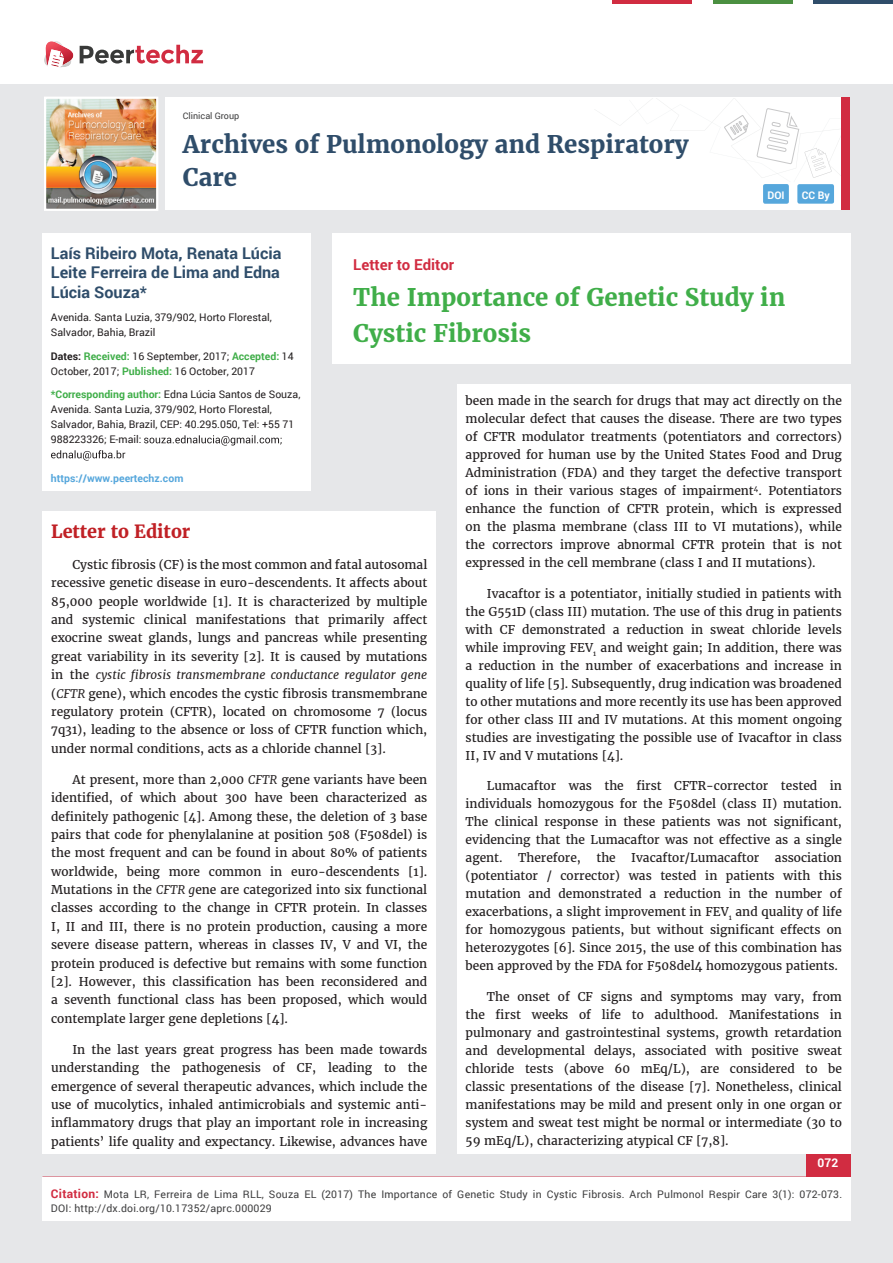
<style>
.page{position:relative;width:893px;height:1263px;background:#e6e7e9}
.page>*{position:absolute;margin:0;border:0;box-sizing:border-box;transform-origin:0 0}
.t1{font:700 24px/36px "Merriweather";color:#40ae49}
.t2{font:700 24px/33px "Merriweather";color:#2f4d6a}
.t3{font:700 18px "Merriweather";color:#c02025}
.t4{font:700 16.2px/19.5px "Roboto";color:#2f4d6a;text-align:justify}
.t5{font:700 15px "Roboto";color:#d12c41}
.t6{font:12px/18px "Merriweather";color:#231f20;text-align:justify}
.t7{font:700 12px "Roboto";color:#fff}
.t8{font:10.5px/15px "Roboto";color:#231f20}
.t9{font:10.5px/13.5px "Roboto";letter-spacing:.02em;color:#3e3e3f}
.t10{font:700 10.5px "Roboto";color:#56a7dc}
.t11{font:700 10.5px "Roboto";color:#fff}
.t12{font:9px "Roboto";color:#3e3e3f}
.s1{font-weight:700}
.s2{font-weight:700;color:#40ae49}
.s3{font-style:italic}
.s4{font-weight:700;font-size:12px;color:#d12c41}
</style>
<div class="page">
<div style="left:165px;top:98px;width:684px;height:112px;background:#fff"></div>
<svg style="left:596px;top:100px;width:245px;height:78px"></svg>
<div style="left:841px;top:98px;width:8px;height:112px;background:#d12c41"></div>
<img style="left:47px;top:100px;width:108px;height:108px">
<div style="left:44px;top:97px;width:114px;height:114px;border:2px solid #fff"></div>
<div style="left:0;top:0;width:893px;height:83px;background:#fff"></div>
<svg style="left:44px;top:41px;width:159px;height:27px"></svg>
<div style="left:763px;top:184px;width:26px;height:20px;background:#56a7dc;border-radius:2px"></div>
<div style="left:797px;top:184px;width:37px;height:20px;background:#56a7dc;border-radius:2px"></div>
<hr style="left:713px;top:0;width:79px;height:3px;background:#4b9041">
<hr style="left:612px;top:0;width:80px;height:3px;background:#d12c41">
<hr style="left:813px;top:0;width:80px;height:3px;background:#2f4d6a">
<div style="left:806px;top:1154px;width:44px;height:46px;background:#d12c41"></div>
<div style="left:42px;top:1177px;width:809px;height:43px;background:#fff"></div>
<div style="left:332px;top:233px;width:518px;height:130px;background:#fff"></div>
<div style="left:42px;top:233px;width:269px;height:257px;background:#fff"></div>
<svg style="left:144px;top:435px;width:138px;height:11px"></svg>
<svg style="left:51px;top:450px;width:74px;height:11px"></svg>
<div style="left:43px;top:512px;width:393px;height:642px;background:#fff"></div>
<div style="left:457px;top:384px;width:393px;height:770px;background:#fff"></div>
<p class="t12" style="left:183px;top:110px;width:58px">Clinical Group</p>
<h1 class="t2" style="left:183px;top:128px;width:507px">Archives of Pulmonology and Respiratory<br>Care</h1>
<p class="t11" style="left:767px;top:188px;width:19px">DOI</p>
<p class="t11" style="left:802px;top:188px;width:29px">CC By</p>
<h3 class="t4" style="left:51px;top:243px;width:232px">Laís Ribeiro Mota, Renata Lúcia Leite Ferreira de Lima and Edna Lúcia Souza*</h3>
<p class="t8" style="left:51px;top:310px;width:223px">Avenida. Santa Luzia, 379/902, Horto Florestal,<br>Salvador, Bahia, Brazil</p>
<p class="t8" style="left:51px;top:348px;width:244px"><span class="s1">Dates:</span> <span class="s2">Received:</span> 16 September, 2017; <span class="s2">Accepted:</span> 14<br>October, 2017; <span class="s2">Published:</span> 16 October, 2017</p>
<p class="t8" style="left:51px;top:387px;width:251px"><span class="s2">*Corresponding author:</span> Edna Lúcia Santos de Souza, Avenida. Santa Luzia, 379/902, Horto Florestal, Salvador, Bahia, Brazil, CEP: 40.295.050, Tel: +55 71<br>988223326; E-mail:</p>
<p class="t10" style="left:51px;top:471px;width:134px">https://www.peertechz.com</p>
<h2 class="t3" style="left:51px;top:520px;width:141px">Letter to Editor</h2>
<p class="t6" style="left:51px;top:555px;width:378px;line-height:18.5px;text-indent:21px">Cystic fibrosis (CF) is the most common and fatal autosomal recessive genetic disease in euro-descendents. It affects about 85,000 people worldwide [1]. It is characterized by multiple and systemic clinical manifestations that primarily affect exocrine sweat glands, lungs and pancreas while presenting great variability in its severity [2]. It is caused by mutations in the <span class="s3">cystic fibrosis transmembrane conductance regulator gene </span>(<span class="s3">CFTR</span> gene), which encodes the cystic fibrosis transmembrane regulatory protein (CFTR), located on chromosome 7 (locus 7q31), leading to the absence or loss of CFTR function which, under normal conditions, acts as a chloride channel [3].</p>
<p class="t6" style="left:51px;top:770px;width:378px;line-height:18.5px;text-indent:21px">At present, more than 2,000 <span class="s3">CFTR</span> gene variants have been identified, of which about 300 have been characterized as definitely pathogenic [4]. Among these, the deletion of 3 base pairs that code for phenylalanine at position 508 (F508del) is the most frequent and can be found in about 80% of patients worldwide, being more common in euro-descendents [1].<br>Mutations in the <span class="s3">CFTR g</span>ene are categorized into six functional classes according to the change in CFTR protein. In classes I, II and III, there is no protein production, causing a more severe disease pattern, whereas in classes IV, V and VI, the protein produced is defective but remains with some function [2]. However, this classification has been reconsidered and a seventh functional class has been proposed, which would contemplate larger gene depletions [4].</p>
<p class="t6" style="left:51px;top:1040px;width:378px;line-height:18.5px;text-indent:21px">In the last years great progress has been made towards understanding the pathogenesis of CF, leading to the emergence of several therapeutic advances, which include the use of mucolytics, inhaled antimicrobials and systemic anti&shy;inflammatory drugs that play an important role in increasing patients’ life quality and expectancy. Likewise, advances have</p>
<p class="t5" style="left:353px;top:254px;width:102px">Letter to Editor</p>
<h1 class="t1" style="left:353px;top:279px;width:434px">The Importance of Genetic Study in<br>Cystic Fibrosis</h1>
<p class="t6" style="left:466px;top:392px;width:378px">been made in the search for drugs that may act directly on the molecular defect that causes the disease. There are two types of CFTR modulator treatments (potentiators and correctors) approved for human use by the United States Food and Drug Administration (FDA) and they target the defective transport of ions in their various stages of impairment<sup>4</sup>. Potentiators enhance the function of CFTR protein, which is expressed on the plasma membrane (class III to VI mutations), while the correctors improve abnormal CFTR protein that is not expressed in the cell membrane (class I and II mutations).</p>
<p class="t6" style="left:466px;top:584px;width:378px;text-indent:21px">Ivacaftor is a potentiator, initially studied in patients with the G551D (class III) mutation. The use of this drug in patients with CF demonstrated a reduction in sweat chloride levels while improving FEV<sub>1</sub> and weight gain; In addition, there was a reduction in the number of exacerbations and increase in quality of life [5]. Subsequently, drug indication was broadened to other mutations and more recently its use has been approved for other class III and IV mutations. At this moment ongoing studies are investigating the possible use of Ivacaftor in class II, IV and V mutations [4].</p>
<p class="t6" style="left:466px;top:777px;width:378px;text-indent:21px">Lumacaftor was the first CFTR-corrector tested in individuals homozygous for the F508del (class II) mutation.<br>The clinical response in these patients was not significant, evidencing that the Lumacaftor was not effective as a single agent.</p>
<p class="t6" style="left:518px;top:849px;width:64px">Therefore,</p>
<p class="t6" style="left:596px;top:849px;width:21px">the</p>
<p class="t6" style="left:631px;top:849px;width:130px">Ivacaftor/Lumacaftor</p>
<p class="t6" style="left:466px;top:849px;width:378px;text-indent:309px">association (potentiator / corrector) was tested in patients with this mutation and demonstrated a reduction in the number of exacerbations, a slight improvement in FEV<sub>1</sub> and quality of life for homozygous patients, but without significant effects on heterozygotes [6]. Since 2015, the use of this combination has been approved by the FDA for F508del4 homozygous patients.</p>
<p class="t6" style="left:466px;top:988px;width:378px;text-indent:21px">The onset of CF signs and symptoms may vary, from the first weeks of life to adulthood. Manifestations in pulmonary and gastrointestinal systems, growth retardation and developmental delays, associated with positive sweat chloride tests (above 60 mEq/L), are considered to be classic presentations of the disease [7]. Nonetheless, clinical manifestations may be mild and present only in one organ or system and sweat test might be normal or intermediate (30 to 59 mEq/L), characterizing atypical CF [7,8].</p>
<p class="t7" style="left:817px;top:1154px;width:22px">072</p>
<p class="t9" style="left:51px;top:1188px;width:793px"><span class="s4">Citation:</span> Mota LR, Ferreira de Lima RLL, Souza EL (2017) The Importance of Genetic Study in Cystic Fibrosis. Arch Pulmonol Respir Care 3(1): 072-073.<br>DOI: http://dx.doi.org/10.17352/aprc.000029</p>
</div>
